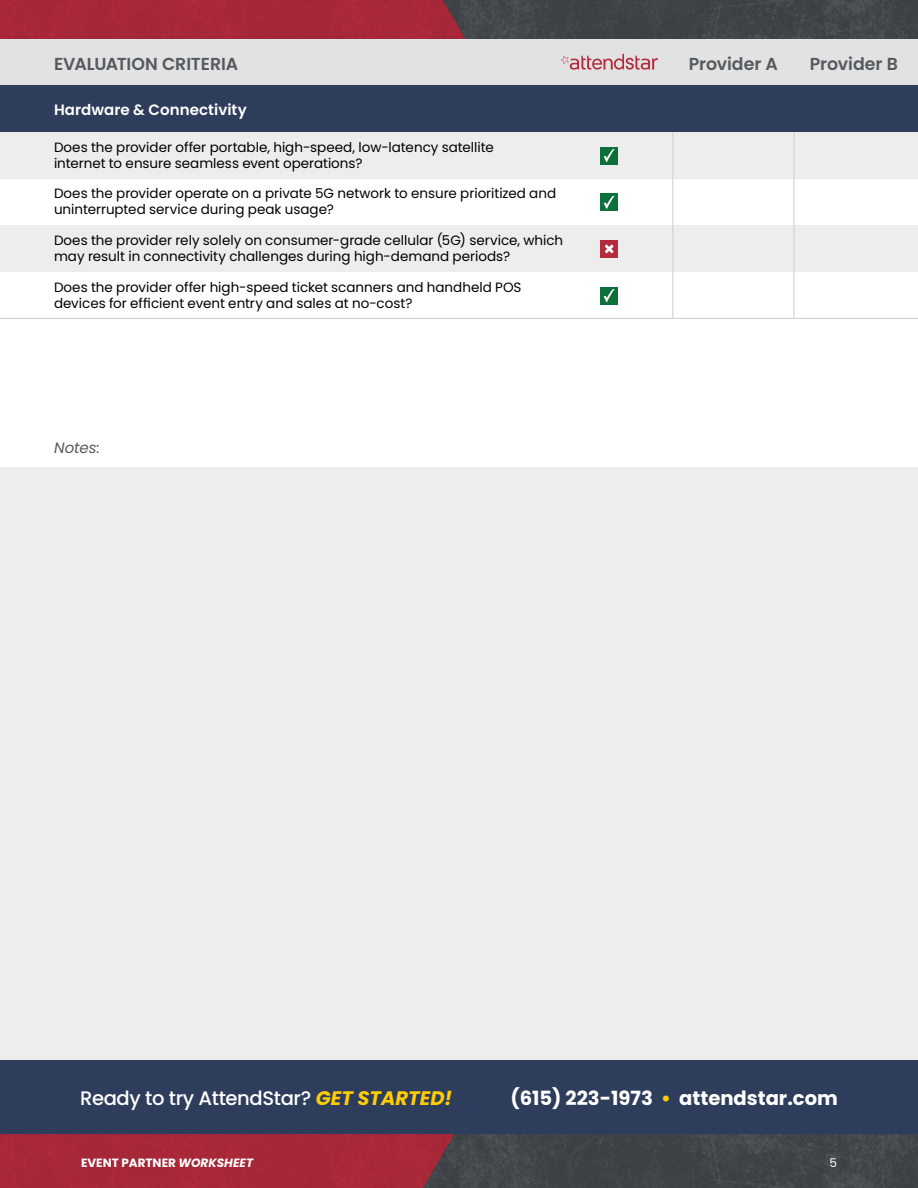
<style>
.page{position:relative;width:918px;height:1188px;background:#fff}
.page>*{position:absolute;margin:0;border:0;box-sizing:border-box;transform-origin:0 0}
.t1{font:500 19.5px "Poppins";letter-spacing:-.02em;color:#fff}
.t2{font:700 19.5px "Poppins";color:#fff}
.t3{font:600 17.4px "Poppins";letter-spacing:-.005em;color:#545a5f}
.t4{font:600 15px "Poppins";letter-spacing:.005em;color:#fff}
.t5{font:italic 15px "Poppins";color:#545a5f}
.t6{font:13.5px/16.2px "Poppins";color:#000}
.t7{font:700 12px "Poppins";color:#fff}
.t8{font:12px "Poppins";color:#fff}
.s1{font-weight:700;font-style:italic;color:#ffcd03}
.s2{color:#ffcd03}
.s3{font-style:italic}
</style>
<div class="page">
<img style="left:454px;top:1134px;width:464px;height:54px">
<div style="left:0;top:1134px;width:454px;height:54px;background:#a62738"></div>
<img style="left:465px;top:0;width:453px;height:39px">
<div style="left:0;top:0;width:465px;height:39px;background:#a62738"></div>
<div style="left:0;top:226px;width:918px;height:46px;background:#eeedee"></div>
<div style="left:0;top:468px;width:918px;height:666px;background:#eeedee"></div>
<div style="left:601px;top:240px;width:17px;height:17px;background:#b42b3d"></div>
<div style="left:601px;top:287px;width:17px;height:17px;background:#0d6f39"></div>
<svg style="left:604px;top:289px;width:11px;height:13px"></svg>
<div style="left:0;top:39px;width:918px;height:47px;background:#e3e2e2"></div>
<div style="left:0;top:132px;width:918px;height:47px;background:#eeedee"></div>
<div style="left:601px;top:147px;width:17px;height:17px;background:#0d6f39"></div>
<svg style="left:604px;top:149px;width:11px;height:13px"></svg>
<div style="left:601px;top:194px;width:17px;height:17px;background:#0d6f39"></div>
<svg style="left:604px;top:196px;width:11px;height:13px"></svg>
<hr style="left:672px;top:132px;width:1px;height:187px;background:#cecdcf">
<hr style="left:0;top:318px;width:918px;height:1px;background:#cecdcf">
<hr style="left:794px;top:132px;width:1px;height:187px;background:#cecdcf">
<div style="left:0;top:86px;width:918px;height:46px;background:#2f3d5c"></div>
<svg style="left:605px;top:244px;width:9px;height:9px"></svg>
<svg style="left:561px;top:54px;width:97px;height:16px"></svg>
<div style="left:0;top:1061px;width:918px;height:73px;background:#2f3d5c"></div>
<p class="t3" style="left:54px;top:53px;width:186px">EVALUATION CRITERIA</p>
<p class="t3" style="left:689px;top:53px;width:91px">Provider A</p>
<p class="t3" style="left:810px;top:53px;width:89px">Provider B</p>
<p class="t4" style="left:54px;top:101px;width:194px">Hardware &amp; Connectivity</p>
<p class="t6" style="left:54px;top:139px;width:441px">Does the provider offer portable, high-speed, low-latency satellite internet to ensure seamless event operations?</p>
<p class="t6" style="left:54px;top:185px;width:504px">Does the provider operate on a private 5G network to ensure prioritized and uninterrupted service during peak usage?</p>
<p class="t6" style="left:54px;top:232px;width:511px">Does the provider rely solely on consumer-grade cellular (5G) service, which may result in connectivity challenges during high-demand periods?</p>
<p class="t6" style="left:54px;top:279px;width:469px">Does the provider offer high-speed ticket scanners and handheld POS devices for efficient event entry and sales at no-cost?</p>
<p class="t5" style="left:54px;top:439px;width:48px">Notes:</p>
<h1 class="t1" style="left:80px;top:1086px;width:374px">Ready to try AttendStar? <span class="s1">GET STARTED!</span></h1>
<h1 class="t2" style="left:510px;top:1086px;width:329px">(615) 223-1973 <span class="s2">•</span> attendstar.com</h1>
<p class="t7" style="left:81px;top:1155px;width:174px">EVENT PARTNER <span class="s3">WORKSHEET</span></p>
<p class="t8" style="left:829px;top:1155px;width:9px">5</p>
</div>
